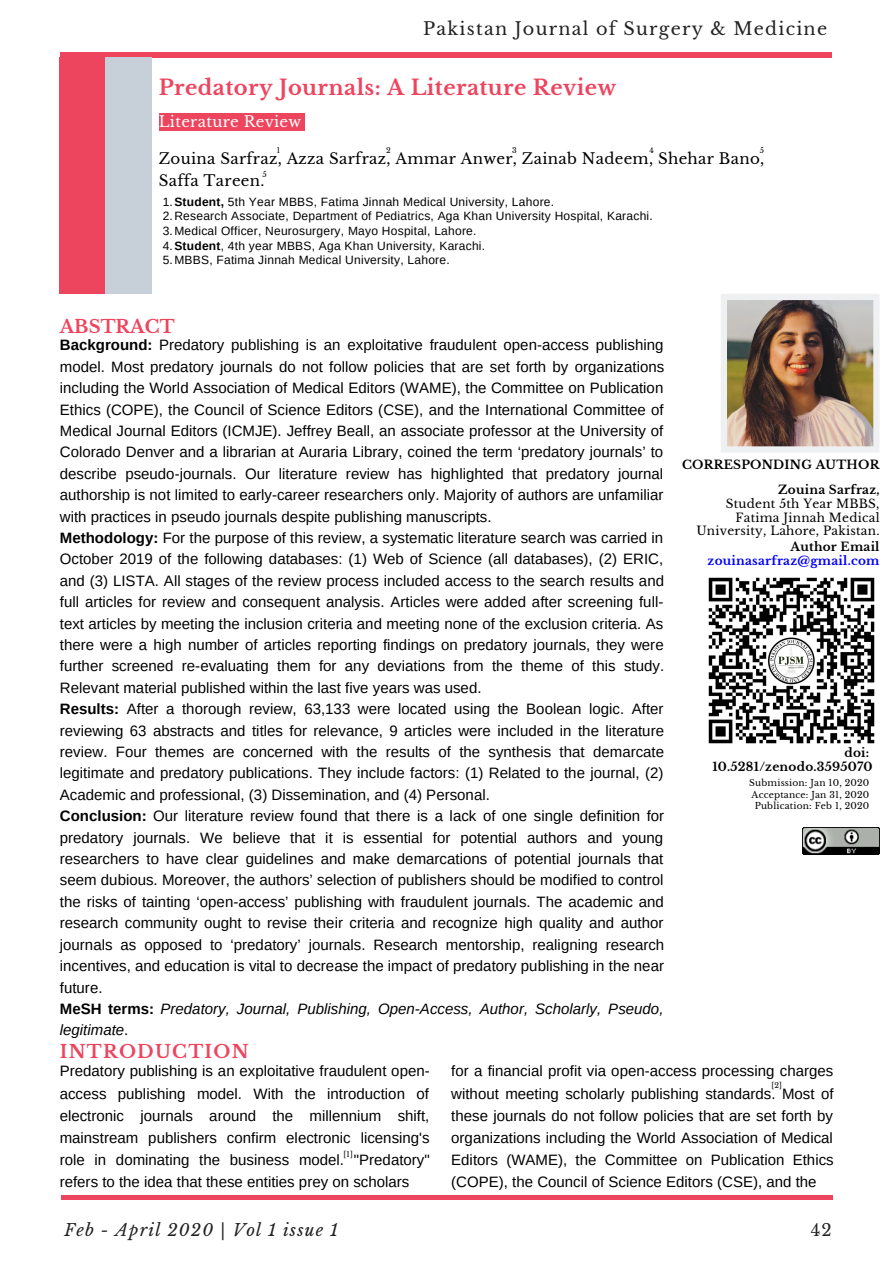
<style>
.page{position:relative;width:894px;height:1264px;background:#fff}
.page>*{position:absolute;margin:0;border:0;box-sizing:border-box;transform-origin:0 0}
.t1{font:700 21px "Libre Baskerville";letter-spacing:.02em;color:#ee455f}
.t2{font:700 18px "Libre Baskerville";letter-spacing:.07em;color:#ee455f}
.t3{font:700 18px "Libre Baskerville";color:#ee455f}
.t4{font:17.7px "Libre Baskerville";letter-spacing:.07em;color:#222}
.t5{font:italic 16.5px "Libre Baskerville";letter-spacing:.07em;color:#222}
.t6{font:16.5px "Libre Baskerville";color:#222}
.t7{font:15px/21.5px "Arimo";color:#000;text-align:justify}
.t8{font:15px/21.5px "Libre Baskerville";letter-spacing:.02em;color:#000}
.t9{font:15px "Libre Baskerville";letter-spacing:.02em;color:#fff}
.t10{font:12px/14.7px "Arimo";letter-spacing:.02em;color:#000}
.t11{font:700 12px/14px "Libre Baskerville";letter-spacing:.02em;color:#000;text-align:right}
.t12{font:12px/14px "Libre Baskerville";letter-spacing:.02em;color:#000;text-align:right}
.t13{font:700 12px "Libre Baskerville";letter-spacing:.02em;color:#00f}
.t14{font:9px/11.2px "Libre Baskerville";letter-spacing:.02em;color:#000;text-align:center}
.t15{font:7.5px "Libre Baskerville";color:#000}
.s1{font-weight:700}
.s2{font-style:italic}
</style>
<div class="page">
<hr style="left:60px;top:53px;width:771px;height:4px;background:#ee455f">
<hr style="left:61px;top:1195px;width:772px;height:4px;background:#ee455f">
<div style="left:60px;top:57px;width:46px;height:237px;background:#ee455f"></div>
<div style="left:106px;top:57px;width:46px;height:237px;background:#c7d0d8"></div>
<img style="left:802px;top:828px;width:77px;height:27px">
<img style="left:721px;top:294px;width:158px;height:158px">
<img style="left:708px;top:577px;width:167px;height:167px">
<div style="left:159px;top:113px;width:145px;height:17px;background:#ee455f"></div>
<p class="t4" style="left:423px;top:18px;width:405px">Pakistan Journal of Surgery &amp; Medicine</p>
<h1 class="t1" style="left:159px;top:75px;width:459px">Predatory Journals: A Literature Review</h1>
<p class="t9" style="left:159px;top:112px;width:144px">Literature Review</p>
<p class="t15" style="left:277px;top:146px;width:5px">1</p>
<p class="t15" style="left:386px;top:146px;width:6px">2</p>
<p class="t15" style="left:512px;top:146px;width:6px">3</p>
<p class="t15" style="left:649px;top:146px;width:6px">4</p>
<p class="t15" style="left:759px;top:146px;width:6px">5</p>
<p class="t8" style="left:159px;top:148px;width:606px">Zouina Sarfraz, Azza Sarfraz, Ammar Anwer, Zainab Nadeem, Shehar Bano,<br>Saffa Tareen.</p>
<p class="t10" style="left:163px;top:194px;width:491px">1.<span class="s1">Student,</span> 5th Year MBBS, Fatima Jinnah Medical University, Lahore.<br>2.Research Associate, Department of Pediatrics, Aga Khan University Hospital, Karachi.<br>3.Medical Officer, Neurosurgery, Mayo Hospital, Lahore.<br>4.<span class="s1">Student</span>, 4th year MBBS, Aga Khan University, Karachi.<br>5.MBBS, Fatima Jinnah Medical University, Lahore.</p>
<p class="t15" style="left:262px;top:170px;width:6px">5</p>
<p class="t3" style="left:60px;top:315px;width:116px">ABSTRACT</p>
<p class="t7" style="left:60px;top:334px;width:605px;text-align:left"><span class="s1">Background:</span> Predatory publishing is an exploitative fraudulent open-access publishing model. Most predatory journals do not follow policies that are set forth by organizations including the World Association of Medical Editors (WAME), the Committee on Publication Ethics (COPE), the Council of Science Editors (CSE), and the International Committee of Medical Journal Editors (ICMJE). Jeffrey Beall, an associate professor at the University of Colorado Denver and a librarian at Auraria Library, coined the term ‘predatory journals’ to describe pseudo-journals. Our literature review has highlighted that predatory journal authorship is not limited to early-career researchers only. Majority of authors are unfamiliar with practices in pseudo journals despite publishing manuscripts.<br><span class="s1">Methodology:</span> For the purpose of this review, a systematic literature search was carried in October 2019 of the following databases: (1) Web of Science (all databases), (2) ERIC, and (3) LISTA. All stages of the review process included access to the search results and full articles for review and consequent analysis. Articles were added after screening full&shy;text articles by meeting the inclusion criteria and meeting none of the exclusion criteria. As there were a high number of articles reporting findings on predatory journals, they were further screened re-evaluating them for any deviations from the theme of this study.<br>Relevant material published within the last five years was used.<br><span class="s1">Results:</span> After a thorough review, 63,133 were located using the Boolean logic. After reviewing 63 abstracts and titles for relevance, 9 articles were included in the literature review. Four themes are concerned with the results of the synthesis that demarcate legitimate and predatory publications. They include factors: (1) Related to the journal, (2)<br>Academic and professional, (3) Dissemination, and (4) Personal.<br><span class="s1">Conclusion:</span> Our literature review found that there is a lack of one single definition for predatory journals. We believe that it is essential for potential authors and young researchers to have clear guidelines and make demarcations of potential journals that seem dubious. Moreover, the authors’ selection of publishers should be modified to control the risks of tainting ‘open-access’ publishing with fraudulent journals. The academic and research community ought to revise their criteria and recognize high quality and author journals as opposed to ‘predatory’ journals. Research mentorship, realigning research incentives, and education is vital to decrease the impact of predatory publishing in the near future.<br><span class="s1">MeSH terms:</span> <span class="s2">Predatory, Journal, Publishing, Open-Access, Author, Scholarly, Pseudo, legitimate</span>.</p>
<p class="t11" style="left:681px;top:458px;width:199px">CORRESPONDING AUTHOR</p>
<p class="t11" style="left:777px;top:482px;width:103px">Zouina Sarfraz,</p>
<p class="t12" style="left:696px;top:496px;width:185px">Student 5th Year MBBS,<br>Fatima Jinnah Medical<br>University, Lahore, Pakistan.</p>
<p class="t11" style="left:790px;top:539px;width:90px">Author Email</p>
<p class="t13" style="left:707px;top:553px;width:173px">zouinasarfraz@gmail.com</p>
<p class="t11" style="left:712px;top:745px;width:162px">doi:<br>10.5281/zenodo.3595070</p>
<p class="t14" style="left:749px;top:777px;width:121px">Submission: Jan 10, 2020<br>Acceptance: Jan 31, 2020<br>Publication: Feb 1, 2020</p>
<p class="t2" style="left:60px;top:1040px;width:190px">INTRODUCTION</p>
<p class="t7" style="left:60px;top:1060px;width:371px;line-height:22.2px">Predatory publishing is an exploitative fraudulent open&shy;access publishing model. With the introduction of electronic journals around the millennium shift, mainstream publishers confirm electronic licensing's role in dominating the business model. "Predatory" refers to the idea that these entities prey on scholars</p>
<p class="t15" style="left:343px;top:1149px;width:11px">[1]</p>
<p class="t7" style="left:451px;top:1060px;width:384px;line-height:22.2px">for a financial profit via open-access processing charges without meeting scholarly publishing standards. Most of these journals do not follow policies that are set forth by organizations including the World Association of Medical Editors (WAME), the Committee on Publication Ethics (COPE), the Council of Science Editors (CSE), and the</p>
<p class="t15" style="left:771px;top:1080px;width:12px">[2]</p>
<p class="t5" style="left:64px;top:1219px;width:275px">Feb - April 2020 | Vol 1 issue 1</p>
<p class="t6" style="left:810px;top:1219px;width:23px">42</p>
</div>
